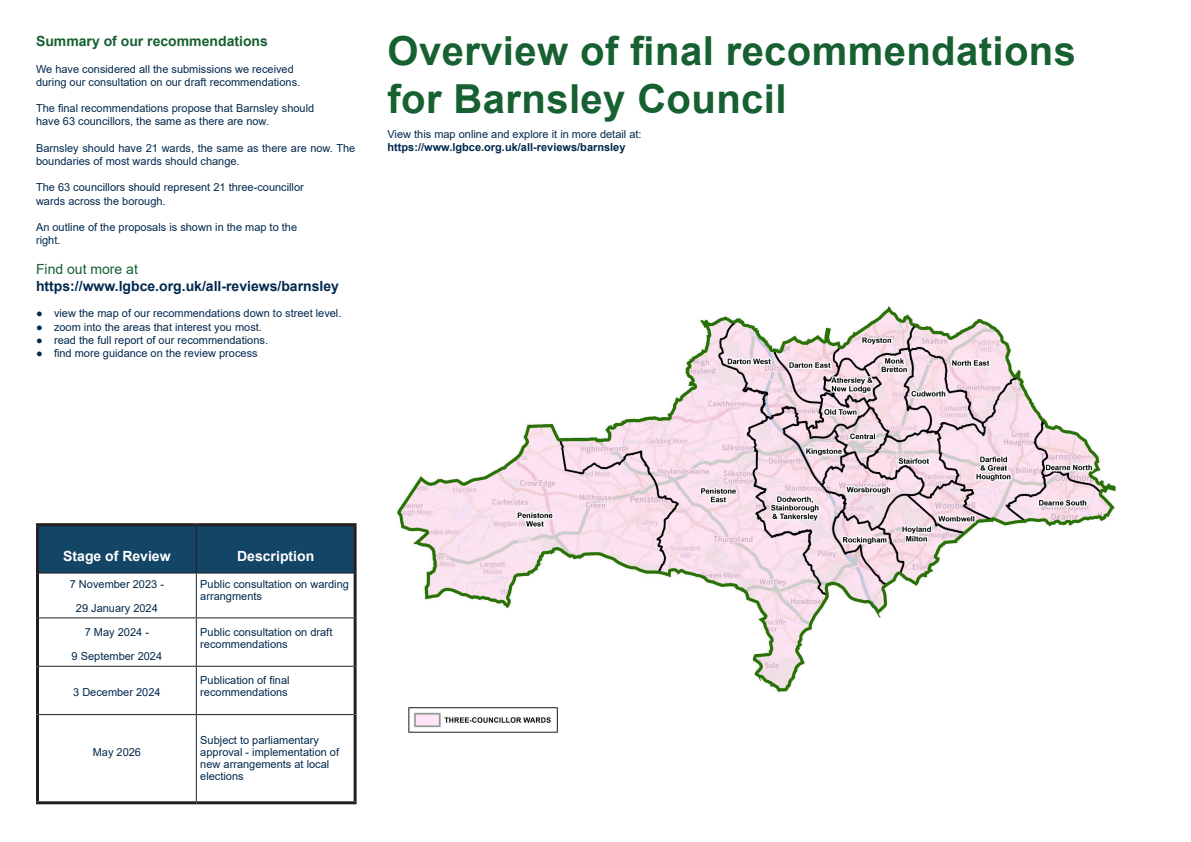
<style>
.page{position:relative;width:1191px;height:842px;background:#fff}
.page>*{position:absolute;margin:0;border:0;box-sizing:border-box;transform-origin:0 0}
.t1{font:700 40px/48px "Arial";letter-spacing:.01em;color:#166031}
.Summary_Text{font:700 14px "Arial";color:#00294e}
.Summary_Paragraph_Heading{font:700 14px "Arial";color:#166031}
.Summary_Text-2{font:700 14px "Arial";color:#fff}
.Summary_Text-3{font:14px "Arial";color:#166031}
.Summary_Text-4{font:11px/12px "Arial";color:#00294e}
.Summary_Text-5{font:700 11px "Arial";color:#00294e}
</style>
<div class="page">
<div style="left:39px;top:526px;width:314px;height:46px;background:#134567"></div>
<hr style="left:36px;top:523px;width:160px;height:3px;background:#231f20">
<hr style="left:36px;top:526px;width:3px;height:47px;background:#231f20">
<hr style="left:196px;top:523px;width:160px;height:3px;background:#231f20">
<hr style="left:353px;top:526px;width:3px;height:47px;background:#231f20">
<hr style="left:196px;top:526px;width:1px;height:46px;background:#231f20">
<hr style="left:196px;top:573px;width:1px;height:44px;background:#231f20">
<hr style="left:196px;top:618px;width:1px;height:48px;background:#231f20">
<hr style="left:196px;top:667px;width:1px;height:47px;background:#231f20">
<hr style="left:196px;top:715px;width:1px;height:86px;background:#231f20">
<hr style="left:39px;top:572px;width:157px;height:1px;background:#231f20">
<hr style="left:196px;top:572px;width:157px;height:1px;background:#231f20">
<hr style="left:39px;top:617px;width:157px;height:1px;background:#231f20">
<hr style="left:196px;top:617px;width:157px;height:1px;background:#231f20">
<hr style="left:39px;top:666px;width:157px;height:1px;background:#231f20">
<hr style="left:196px;top:666px;width:157px;height:1px;background:#231f20">
<hr style="left:39px;top:714px;width:157px;height:1px;background:#231f20">
<hr style="left:196px;top:714px;width:157px;height:1px;background:#231f20">
<hr style="left:36px;top:573px;width:3px;height:45px;background:#231f20">
<hr style="left:353px;top:573px;width:3px;height:45px;background:#231f20">
<hr style="left:36px;top:618px;width:3px;height:48px;background:#231f20">
<hr style="left:353px;top:618px;width:3px;height:48px;background:#231f20">
<hr style="left:36px;top:666px;width:3px;height:49px;background:#231f20">
<hr style="left:353px;top:666px;width:3px;height:49px;background:#231f20">
<hr style="left:36px;top:715px;width:3px;height:86px;background:#231f20">
<hr style="left:353px;top:715px;width:3px;height:86px;background:#231f20">
<hr style="left:36px;top:801px;width:160px;height:3px;background:#231f20">
<hr style="left:196px;top:801px;width:160px;height:3px;background:#231f20">
<img style="left:397px;top:306px;width:719px;height:427px">
<p class="Summary_Paragraph_Heading" style="left:36px;top:31px;width:233px">Summary of our recommendations</p>
<p class="Summary_Text-4" style="left:36px;top:63px;width:259px">We have considered all the submissions we received</p>
<p class="Summary_Text-4" style="left:36px;top:76px;width:266px">during our consultation on our draft recommendations.</p>
<p class="Summary_Text-4" style="left:36px;top:102px;width:280px">The final recommendations propose that Barnsley should</p>
<p class="Summary_Text-4" style="left:36px;top:115px;width:234px">have 63 councillors, the same as there are now.</p>
<p class="Summary_Text-4" style="left:36px;top:141px;width:321px;line-height:13.2px">Barnsley should have 21 wards, the same as there are now. The boundaries of most wards should change.</p>
<p class="Summary_Text-4" style="left:36px;top:181px;width:269px">The 63 councillors should represent 21 three-councillor</p>
<p class="Summary_Text-4" style="left:36px;top:195px;width:131px">wards across the borough.</p>
<p class="Summary_Text-4" style="left:36px;top:221px;width:263px">An outline of the proposals is shown in the map to the</p>
<p class="Summary_Text-4" style="left:36px;top:234px;width:26px">right.</p>
<p class="Summary_Text-3" style="left:36px;top:260px;width:103px">Find out more at</p>
<p class="Summary_Text" style="left:36px;top:276px;width:304px">https://www.lgbce.org.uk/all-reviews/barnsley</p>
<p class="Summary_Text-4" style="left:36px;top:307px;width:307px">● view the map of our recommendations down to street level.</p>
<p class="Summary_Text-4" style="left:36px;top:321px;width:227px">● zoom into the areas that interest you most.</p>
<p class="Summary_Text-4" style="left:36px;top:334px;width:233px">● read the full report of our recommendations.</p>
<p class="Summary_Text-4" style="left:36px;top:347px;width:223px">● find more guidance on the review process</p>
<p class="t1" style="left:387px;top:28px;width:690px">Overview of final recommendations for Barnsley Council</p>
<p class="Summary_Text-4" style="left:387px;top:128px;width:256px">View this map online and explore it in more detail at:</p>
<p class="Summary_Text-5" style="left:387px;top:140px;width:239px">https://www.lgbce.org.uk/all-reviews/barnsley</p>
<p class="Summary_Text-2" style="left:63px;top:546px;width:109px">Stage of Review</p>
<p class="Summary_Text-2" style="left:237px;top:546px;width:79px">Description</p>
<p class="Summary_Text-4" style="left:70px;top:578px;width:96px">7 November 2023 -</p>
<p class="Summary_Text-4" style="left:76px;top:602px;width:83px">29 January 2024</p>
<p class="Summary_Text-4" style="left:200px;top:578px;width:150px">Public consultation on warding arrangments</p>
<p class="Summary_Text-4" style="left:85px;top:626px;width:66px">7 May 2024 -</p>
<p class="Summary_Text-4" style="left:72px;top:650px;width:92px">9 September 2024</p>
<p class="Summary_Text-4" style="left:73px;top:686px;width:89px">3 December 2024</p>
<p class="Summary_Text-4" style="left:93px;top:746px;width:50px">May 2026</p>
<p class="Summary_Text-4" style="left:200px;top:626px;width:134px">Public consultation on draft recommendations</p>
<p class="Summary_Text-4" style="left:200px;top:674px;width:91px">Publication of final recommendations</p>
<p class="Summary_Text-4" style="left:200px;top:734px;width:140px">Subject to parliamentary approval - implementation of new arrangements at local elections</p>
</div>
